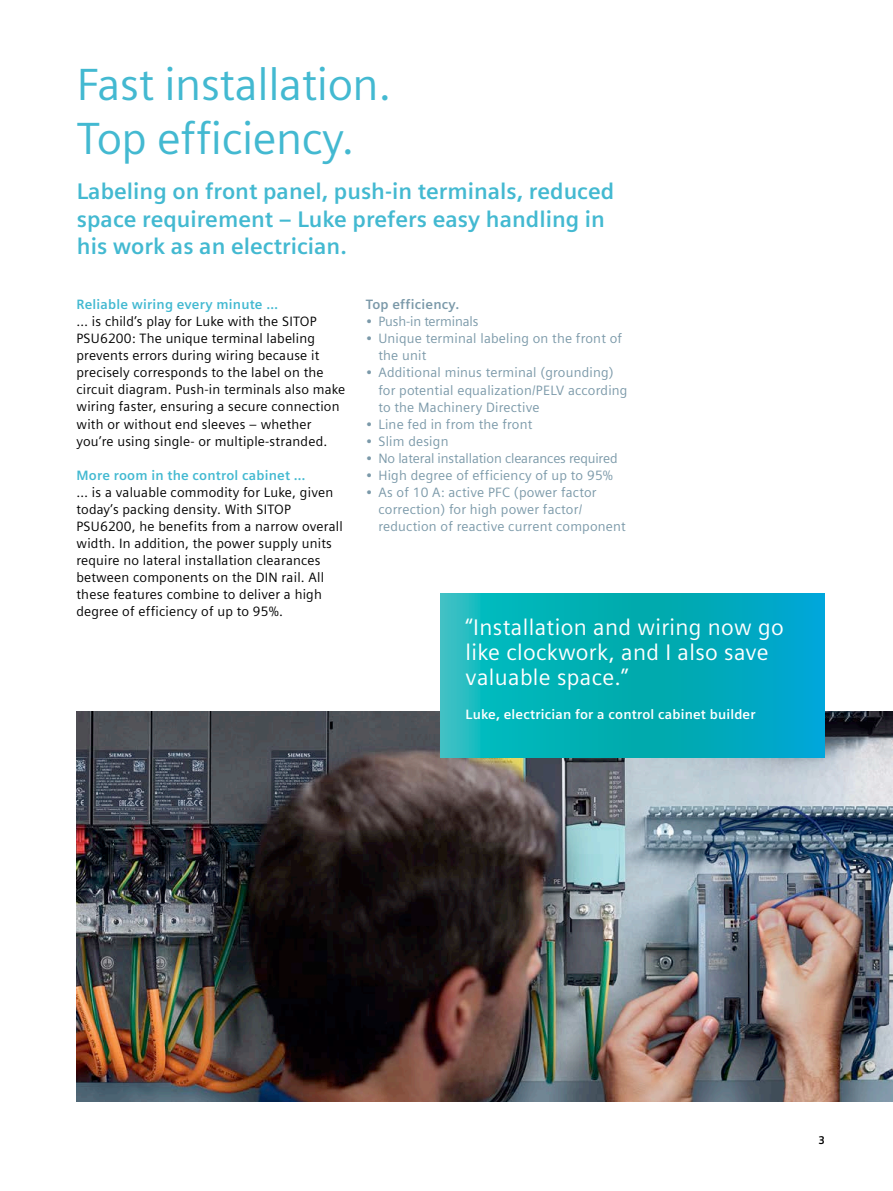
<style>
.page{position:relative;width:893px;height:1191px;background:#fff}
.page>*{position:absolute;margin:0;border:0;box-sizing:border-box;transform-origin:0 0}
.t1{font:45px/54px "Siemens Sans Global";letter-spacing:-.01em;color:#43b9d1}
.t2{font:700 22.5px/27px "Siemens Sans Global";color:#43b9d1}
.t3{font:22.5px/24.8px "Siemens Sans Global";letter-spacing:.015em;color:#fff}
.t4{font:13.5px/17px "Siemens Sans Global";letter-spacing:.015em;color:#000}
.t5{font:13.5px/17px "Siemens Sans Global";letter-spacing:.015em;color:#7b99a9}
.t6{font:13.5px "Siemens Sans Global";letter-spacing:-.01em;color:#7b99a9}
.t7{font:700 13.5px "Siemens Sans";letter-spacing:.015em;color:#43b9d1}
.t8{font:700 13.5px "Siemens Sans Global";letter-spacing:.015em;color:#fff}
.t9{font:700 13.5px "Siemens Sans";letter-spacing:.015em;color:#7b99a9}
.t10{font:700 11.25px "Siemens Sans";color:#000}
</style>
<div class="page">
<img style="left:77px;top:711px;width:816px;height:390px">
<svg style="left:440px;top:593px;width:385px;height:164px;background:#05aebb"></svg>
<h1 class="t1" style="left:77px;top:60px;width:316px">Fast installation.<br>Top efficiency.</h1>
<h2 class="t2" style="left:77px;top:178px;width:539px">Labeling on front panel, push-in terminals, reduced space requirement – Luke prefers easy handling in his work as an electrician.</h2>
<p class="t7" style="left:77px;top:297px;width:203px">Reliable wiring every minute …</p>
<p class="t4" style="left:77px;top:314px;width:270px">… is child’s play for Luke with the SITOP PSU6200: The unique terminal labeling prevents errors during wiring because it precisely corresponds to the label on the circuit diagram. Push-in terminals also make wiring faster, ensuring a secure connection with or without end sleeves – whether you’re using single- or multiple-stranded.</p>
<p class="t7" style="left:77px;top:467px;width:230px">More room in the control cabinet …</p>
<p class="t4" style="left:77px;top:484px;width:268px">… is a valuable commodity for Luke, given today’s packing density. With SITOP PSU6200, he benefits from a narrow overall width. In addition, the power supply units require no lateral installation clearances between components on the DIN rail. All these features combine to deliver a high degree of efficiency of up to 95%.</p>
<p class="t9" style="left:366px;top:297px;width:95px">Top efficiency.</p>
<p class="t6" style="left:366px;top:312px;width:114px">• Push-in terminals</p>
<p class="t5" style="left:378px;top:331px;width:245px;text-indent:-13px">• Unique terminal labeling on the front of the unit</p>
<p class="t5" style="left:378px;top:365px;width:251px;text-indent:-13px">• Additional minus terminal (grounding) for potential equalization/PELV according to the Machinery Directive</p>
<p class="t5" style="left:366px;top:416px;width:168px">• Line fed in from the front</p>
<p class="t5" style="left:366px;top:433px;width:84px">• Slim design</p>
<p class="t6" style="left:366px;top:448px;width:253px">• No lateral installation clearances required</p>
<p class="t5" style="left:366px;top:467px;width:249px">• High degree of efficiency of up to 95%</p>
<p class="t5" style="left:378px;top:484px;width:249px;text-indent:-13px">• As of 10 A: active PFC (power factor correction) for high power factor/ reduction of reactive current component</p>
<h2 class="t3" style="left:466px;top:616px;width:320px">“Installation and wiring now go like clockwork, and I also save valuable space.”</h2>
<p class="t8" style="left:466px;top:706px;width:291px">Luke, electrician for a control cabinet builder</p>
<p class="t10" style="left:819px;top:1134px;width:8px">3</p>
</div>
